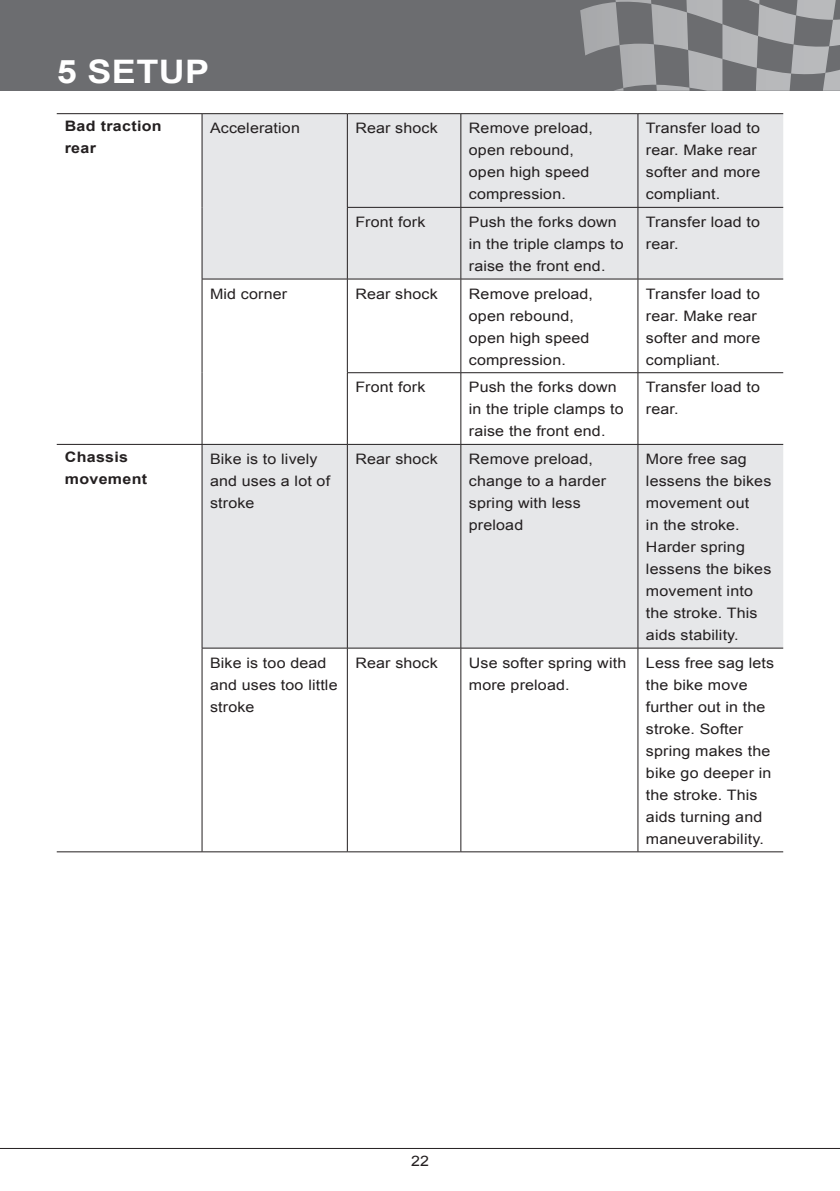
<style>
.page{position:relative;width:840px;height:1191px;background:#fff}
.page>*{position:absolute;margin:0;border:0;box-sizing:border-box;transform-origin:0 0}
.t1{font:700 32.4px "Arial";letter-spacing:.01em;color:#fff;scale:1.11 1}
.t2{font:14.4px/22px "Arial";letter-spacing:.01em;color:#231f20;scale:1.11 1}
.t3{font:700 14.4px/22px "Arial";letter-spacing:.02em;color:#231f20;scale:1.11 1}
</style>
<div class="page">
<div style="left:0;top:0;width:839px;height:91px;background:#6c6d70"></div>
<svg style="left:580px;top:0;width:259px;height:91px"></svg>
<hr style="left:0;top:1148px;width:839px;height:1px;background:#231f20">
<svg style="left:202px;top:114px;width:580px;height:534px;fill:#e6e7e9"></svg>
<hr style="left:57px;top:113px;width:145px;height:1px;background:#231f20">
<hr style="left:202px;top:113px;width:145px;height:1px;background:#231f20">
<hr style="left:201px;top:114px;width:1px;height:93px;background:#231f20">
<hr style="left:347px;top:113px;width:113px;height:1px;background:#231f20">
<hr style="left:347px;top:114px;width:1px;height:93px;background:#231f20">
<hr style="left:460px;top:113px;width:177px;height:1px;background:#231f20">
<hr style="left:460px;top:114px;width:1px;height:93px;background:#231f20">
<hr style="left:637px;top:113px;width:145px;height:1px;background:#231f20">
<hr style="left:637px;top:114px;width:1px;height:93px;background:#231f20">
<hr style="left:201px;top:207px;width:1px;height:72px;background:#231f20">
<hr style="left:347px;top:207px;width:113px;height:1px;background:#231f20">
<hr style="left:347px;top:208px;width:1px;height:71px;background:#231f20">
<hr style="left:460px;top:207px;width:177px;height:1px;background:#231f20">
<hr style="left:460px;top:208px;width:1px;height:71px;background:#231f20">
<hr style="left:637px;top:207px;width:145px;height:1px;background:#231f20">
<hr style="left:637px;top:208px;width:1px;height:71px;background:#231f20">
<hr style="left:202px;top:279px;width:145px;height:1px;background:#231f20">
<hr style="left:201px;top:279px;width:1px;height:94px;background:#231f20">
<hr style="left:347px;top:279px;width:113px;height:1px;background:#231f20">
<hr style="left:347px;top:279px;width:1px;height:93px;background:#231f20">
<hr style="left:460px;top:279px;width:177px;height:1px;background:#231f20">
<hr style="left:460px;top:279px;width:1px;height:93px;background:#231f20">
<hr style="left:637px;top:279px;width:145px;height:1px;background:#231f20">
<hr style="left:637px;top:279px;width:1px;height:93px;background:#231f20">
<hr style="left:201px;top:373px;width:1px;height:71px;background:#231f20">
<hr style="left:347px;top:372px;width:113px;height:1px;background:#231f20">
<hr style="left:347px;top:373px;width:1px;height:71px;background:#231f20">
<hr style="left:460px;top:372px;width:177px;height:1px;background:#231f20">
<hr style="left:460px;top:373px;width:1px;height:71px;background:#231f20">
<hr style="left:637px;top:372px;width:145px;height:1px;background:#231f20">
<hr style="left:637px;top:373px;width:1px;height:71px;background:#231f20">
<hr style="left:57px;top:444px;width:145px;height:1px;background:#231f20">
<hr style="left:202px;top:444px;width:145px;height:1px;background:#231f20">
<hr style="left:201px;top:444px;width:1px;height:204px;background:#231f20">
<hr style="left:347px;top:444px;width:113px;height:1px;background:#231f20">
<hr style="left:347px;top:444px;width:1px;height:204px;background:#231f20">
<hr style="left:460px;top:444px;width:177px;height:1px;background:#231f20">
<hr style="left:460px;top:444px;width:1px;height:204px;background:#231f20">
<hr style="left:637px;top:444px;width:145px;height:1px;background:#231f20">
<hr style="left:637px;top:444px;width:1px;height:204px;background:#231f20">
<hr style="left:202px;top:648px;width:145px;height:1px;background:#231f20">
<hr style="left:201px;top:648px;width:1px;height:203px;background:#231f20">
<hr style="left:347px;top:648px;width:113px;height:1px;background:#231f20">
<hr style="left:347px;top:648px;width:1px;height:203px;background:#231f20">
<hr style="left:460px;top:648px;width:177px;height:1px;background:#231f20">
<hr style="left:460px;top:648px;width:1px;height:203px;background:#231f20">
<hr style="left:637px;top:648px;width:145px;height:1px;background:#231f20">
<hr style="left:637px;top:648px;width:1px;height:203px;background:#231f20">
<hr style="left:57px;top:851px;width:145px;height:1px;background:#231f20">
<hr style="left:202px;top:851px;width:145px;height:1px;background:#231f20">
<hr style="left:347px;top:851px;width:113px;height:1px;background:#231f20">
<hr style="left:460px;top:851px;width:177px;height:1px;background:#231f20">
<hr style="left:637px;top:851px;width:145px;height:1px;background:#231f20">
<h1 class="t1" style="left:57px;top:50px;width:139px">5 SETUP</h1>
<p class="t3" style="left:65px;top:116px;width:89px">Bad traction rear</p>
<p class="t2" style="left:210px;top:117px;width:82px">Acceleration</p>
<p class="t2" style="left:355px;top:117px;width:76px">Rear shock</p>
<p class="t2" style="left:468px;top:117px;width:113px">Remove preload, open rebound, open high speed compression.</p>
<p class="t2" style="left:645px;top:117px;width:104px">Transfer load to rear. Make rear softer and more compliant.</p>
<p class="t2" style="left:355px;top:211px;width:64px">Front fork</p>
<p class="t2" style="left:468px;top:211px;width:141px">Push the forks down in the triple clamps to raise the front end.</p>
<p class="t2" style="left:645px;top:211px;width:104px">Transfer load to rear.</p>
<p class="t2" style="left:210px;top:283px;width:71px">Mid corner</p>
<p class="t2" style="left:355px;top:283px;width:76px">Rear shock</p>
<p class="t2" style="left:468px;top:283px;width:113px">Remove preload, open rebound, open high speed compression.</p>
<p class="t2" style="left:645px;top:283px;width:104px">Transfer load to rear. Make rear softer and more compliant.</p>
<p class="t2" style="left:355px;top:376px;width:64px">Front fork</p>
<p class="t2" style="left:468px;top:376px;width:141px">Push the forks down in the triple clamps to raise the front end.</p>
<p class="t2" style="left:645px;top:376px;width:104px">Transfer load to rear.</p>
<p class="t3" style="left:65px;top:446px;width:76px">Chassis movement</p>
<p class="t2" style="left:210px;top:448px;width:110px">Bike is to lively and uses a lot of stroke</p>
<p class="t2" style="left:355px;top:448px;width:76px">Rear shock</p>
<p class="t2" style="left:468px;top:448px;width:125px">Remove preload, change to a harder spring with less preload</p>
<p class="t2" style="left:645px;top:448px;width:114px">More free sag lessens the bikes movement out<br>in the stroke.<br>Harder spring lessens the bikes movement into the stroke. This aids stability.</p>
<p class="t2" style="left:210px;top:652px;width:116px">Bike is too dead and uses too little stroke</p>
<p class="t2" style="left:355px;top:652px;width:76px">Rear shock</p>
<p class="t2" style="left:468px;top:652px;width:143px">Use softer spring with more preload.</p>
<p class="t2" style="left:645px;top:652px;width:117px">Less free sag lets the bike move further out in the stroke. Softer spring makes the bike go deeper in the stroke. This aids turning and maneuverability.</p>
<p class="t2" style="left:411px;top:1149px;width:18px">22</p>
</div>
